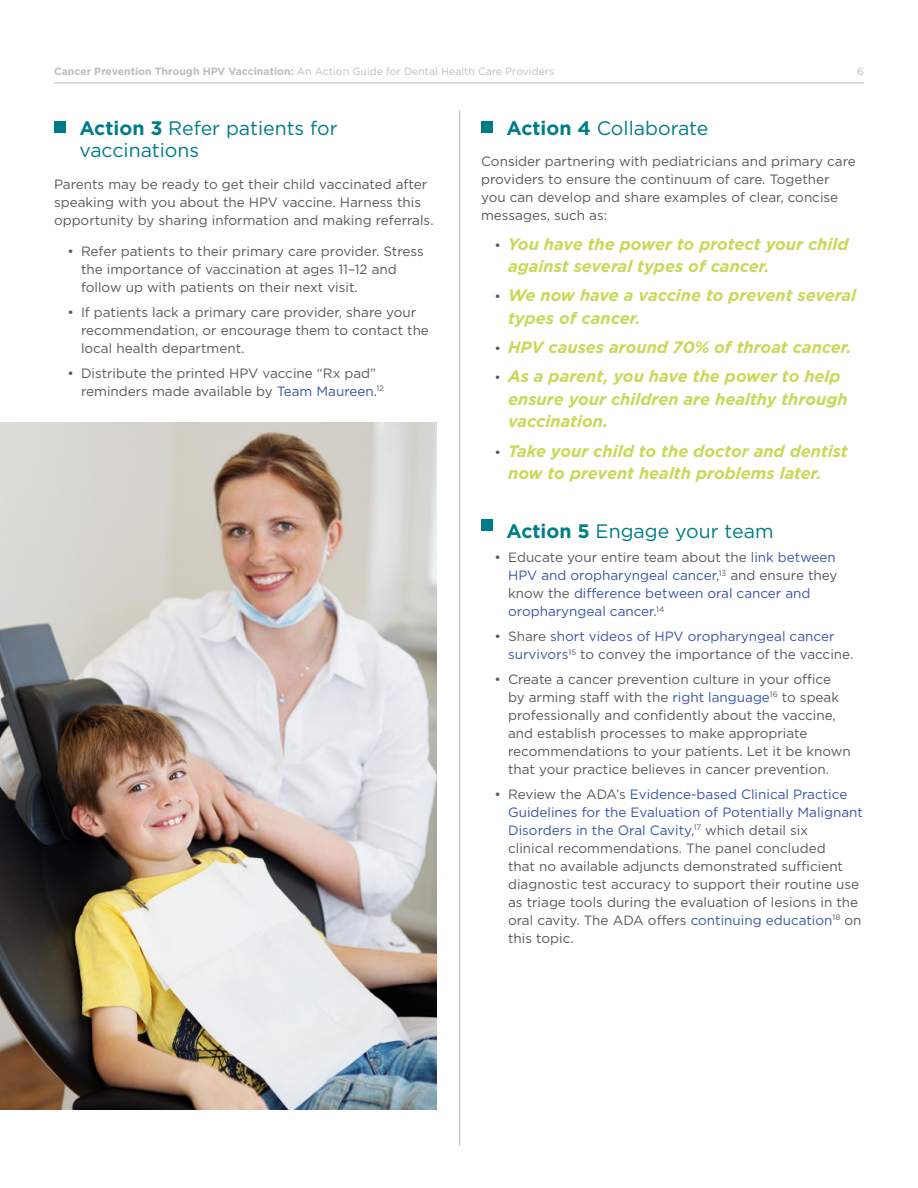
<style>
.page{position:relative;width:918px;height:1188px;background:#fff}
.page>*{position:absolute;margin:0;border:0;box-sizing:border-box;transform-origin:0 0}
.t1{font:19.5px/22.5px "Gotham";color:#007c89}
.t2{font:italic 700 16.5px/22.5px "Gotham";color:#cad859}
.t3{font:13.5px/18px "Gotham";color:#58595b}
.t4{font:13.5px/18px "Gotham";color:#3a57a7}
.t5{font:10.5px "Gotham";color:#bcbec0}
.s1{font-weight:700}
.s2{color:#3a57a7}
.s3{font-weight:400;font-style:normal;font-size:13.5px;color:#58595b}
.s4{color:#58595b}
</style>
<div class="page">
<hr style="left:459px;top:110px;width:1px;height:1036px;background:#bcbec0">
<hr style="left:54px;top:82px;width:810px;height:1px;background:#bcbec0">
<img style="left:0;top:422px;width:437px;height:687px">
<div style="left:54px;top:121px;width:12px;height:12px;background:#007c89"></div>
<div style="left:481px;top:121px;width:12px;height:12px;background:#007c89"></div>
<div style="left:481px;top:519px;width:12px;height:12px;background:#007c89"></div>
<p class="t5" style="left:54px;top:64px;width:502px"><span class="s1">Cancer Prevention Through HPV Vaccination:</span> An Action Guide for Dental Health Care Providers</p>
<p class="t5" style="left:857px;top:64px;width:8px">6</p>
<h1 class="t1" style="left:79px;top:116px;width:260px"><span class="s1">Action 3</span> Refer patients for vaccinations</h1>
<p class="t3" style="left:54px;top:175px;width:381px">Parents may be ready to get their child vaccinated after speaking with you about the HPV vaccine. Harness this opportunity by sharing information and making referrals.</p>
<p class="t3" style="left:81px;top:242px;width:344px;text-indent:-14px">• Refer patients to their primary care provider. Stress the importance of vaccination at ages 11–12 and follow up with patients on their next visit.</p>
<p class="t3" style="left:81px;top:303px;width:349px;text-indent:-14px">• If patients lack a primary care provider, share your recommendation, or encourage them to contact the local health department.</p>
<p class="t3" style="left:81px;top:364px;width:305px;text-indent:-14px">• Distribute the printed HPV vaccine “Rx pad” reminders made available by <span class="s2">Team Maureen</span>.<sup>12</sup></p>
<h1 class="t1" style="left:507px;top:116px;width:203px"><span class="s1">Action 4</span> Collaborate</h1>
<p class="t3" style="left:481px;top:152px;width:376px">Consider partnering with pediatricians and primary care providers to ensure the continuum of care. Together you can develop and share examples of clear, concise messages, such as:</p>
<p class="t2" style="left:508px;top:232px;width:342px;text-indent:-14px"><span class="s3">•</span> You have the power to protect your child against several types of cancer.</p>
<p class="t2" style="left:508px;top:284px;width:350px;text-indent:-14px"><span class="s3">•</span> We now have a vaccine to prevent several types of cancer.</p>
<p class="t2" style="left:495px;top:336px;width:359px"><span class="s3">•</span> HPV causes around 70% of throat cancer.</p>
<p class="t2" style="left:508px;top:365px;width:341px;text-indent:-14px"><span class="s3">•</span> As a parent, you have the power to help ensure your children are healthy through vaccination.</p>
<p class="t2" style="left:508px;top:439px;width:341px;text-indent:-14px"><span class="s3">•</span> Take your child to the doctor and dentist now to prevent health problems later.</p>
<h1 class="t1" style="left:507px;top:519px;width:269px"><span class="s1">Action 5</span> Engage your team</h1>
<p class="t4" style="left:508px;top:548px;width:331px;text-indent:-13px"><span class="s4">• Educate your entire team about the</span> link between HPV and oropharyngeal cancer<span class="s4">,</span><sup>13</sup> <span class="s4">and ensure they know the</span> difference between oral cancer and oropharyngeal cancer<span class="s4">.</span><sup>14</sup></p>
<p class="t4" style="left:508px;top:627px;width:347px;text-indent:-14px"><span class="s4">• Share</span> short videos of HPV oropharyngeal cancer survivors<sup>15</sup> <span class="s4">to convey the importance of the vaccine.</span></p>
<p class="t3" style="left:508px;top:670px;width:344px;text-indent:-13px">• Create a cancer prevention culture in your office by arming staff with the <span class="s2">right language</span><sup>16</sup> to speak professionally and confidently about the vaccine, and establish processes to make appropriate recommendations to your patients. Let it be known that your practice believes in cancer prevention.</p>
<p class="t3" style="left:508px;top:784px;width:356px;text-indent:-14px">• Review the ADA’s <span class="s2">Evidence-based Clinical Practice Guidelines for the Evaluation of Potentially Malignant Disorders in the Oral Cavity</span>,<sup>17</sup> which detail six<br>clinical recommendations. The panel concluded<br>that no available adjuncts demonstrated sufficient diagnostic test accuracy to support their routine use as triage tools during the evaluation of lesions in the oral cavity. The ADA offers <span class="s2">continuing education</span><sup>18</sup> on this topic.</p>
</div>
